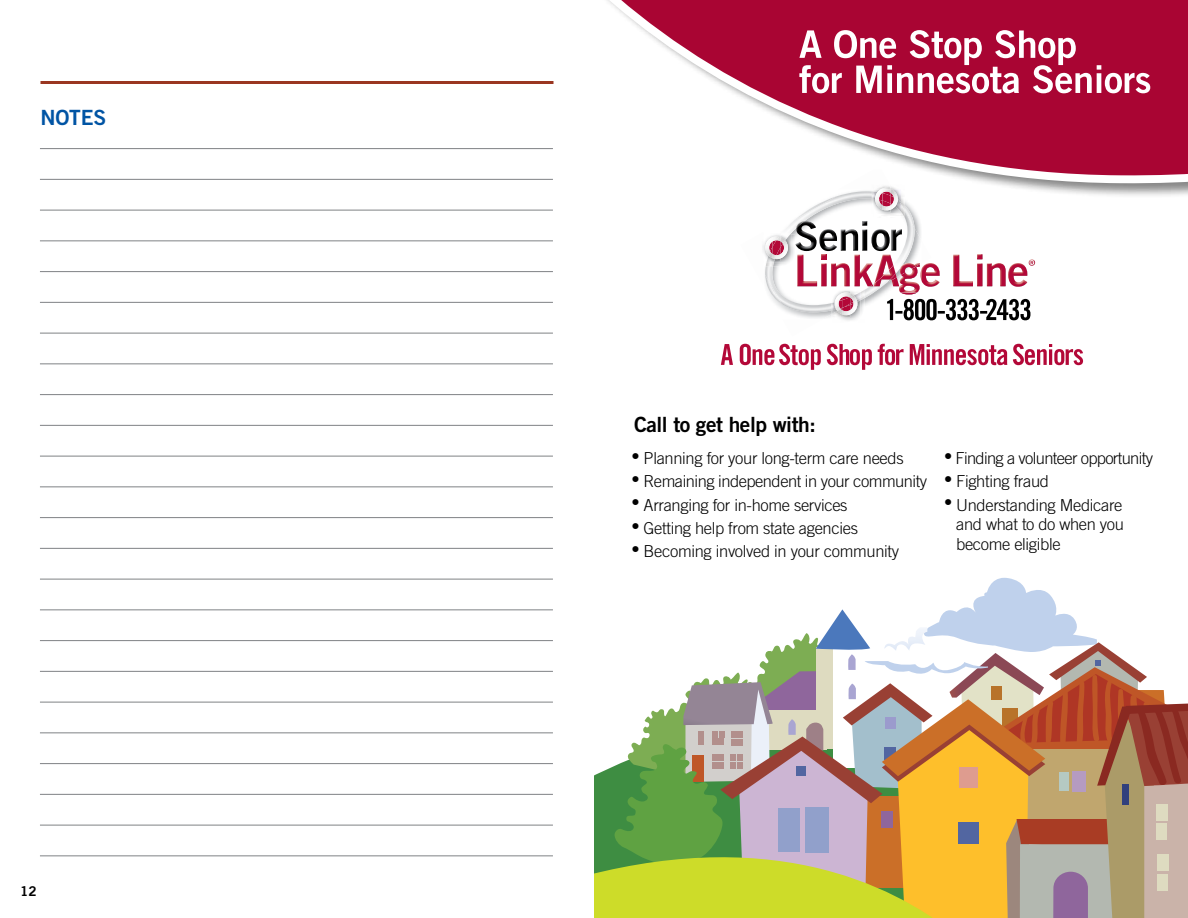
<style>
.page{position:relative;width:1188px;height:918px;background:#fff}
.page>*{position:absolute;margin:0;border:0;box-sizing:border-box;transform-origin:0 0}
.t1{font:21px "Trade Gothic Bold Two";letter-spacing:-.02em;color:#000}
.t2{font:21px "Trade Gothic Bold Two";letter-spacing:-.01em;color:#0054a4}
.t3{font:300 16.5px/19.5px "Trade Gothic";letter-spacing:-.02em;color:#000}
.t4{font:300 16.5px "Trade Gothic";letter-spacing:-.04em;color:#000}
.t5{font:13.5px "Trade Gothic Bold Two";color:#000}
</style>
<div class="page">
<hr style="left:40px;top:81px;width:514px;height:3px;background:#9a3621">
<div style="left:431px;top:0;width:757px;height:199px;background:#000;opacity:.47"></div>
<svg style="left:394px;top:0;width:794px;height:187px"></svg>
<svg style="left:799px;top:30px;width:351px;height:63px"></svg>
<svg style="left:594px;top:766px;width:20px;height:152px;background:#70a840"></svg>
<svg style="left:614px;top:578px;width:574px;height:340px"></svg>
<img style="left:740px;top:170px;width:191px;height:151px">
<img style="left:765px;top:191px;width:150px;height:121px">
<svg style="left:872px;top:185px;width:33px;height:33px"></svg>
<img style="left:833px;top:318px;width:31px;height:3px">
<img style="left:831px;top:289px;width:30px;height:1px">
<svg style="left:831px;top:290px;width:33px;height:28px"></svg>
<img style="left:819px;top:229px;width:18px;height:22px">
<img style="left:811px;top:221px;width:6px;height:30px">
<svg style="left:762px;top:221px;width:49px;height:45px"></svg>
<img style="left:867px;top:229px;width:35px;height:22px">
<img style="left:841px;top:221px;width:26px;height:30px">
<img style="left:901px;top:292px;width:16px;height:3px">
<img style="left:899px;top:275px;width:21px;height:17px">
<img style="left:909px;top:263px;width:11px;height:12px">
<img style="left:1008px;top:264px;width:19px;height:23px">
<img style="left:922px;top:263px;width:18px;height:24px">
<svg style="left:920px;top:268px;width:2px;height:13px"></svg>
<img style="left:977px;top:264px;width:29px;height:22px">
<img style="left:953px;top:255px;width:20px;height:31px">
<svg style="left:896px;top:263px;width:13px;height:23px"></svg>
<img style="left:874px;top:255px;width:23px;height:28px">
<img style="left:874px;top:265px;width:22px;height:21px">
<img style="left:854px;top:255px;width:19px;height:31px">
<svg style="left:870px;top:283px;width:5px;height:3px"></svg>
<img style="left:821px;top:263px;width:29px;height:23px">
<img style="left:797px;top:255px;width:20px;height:31px">
<svg style="left:1029px;top:259px;width:6px;height:7px"></svg>
<img style="left:977px;top:254px;width:56px;height:10px">
<svg style="left:821px;top:254px;width:6px;height:5px"></svg>
<svg style="left:887px;top:299px;width:143px;height:21px"></svg>
<svg style="left:721px;top:344px;width:362px;height:26px"></svg>
<hr style="left:40px;top:148px;width:513px;height:1px;background:#808285">
<hr style="left:40px;top:179px;width:513px;height:1px;background:#808285">
<hr style="left:40px;top:210px;width:513px;height:1px;background:#808285">
<hr style="left:40px;top:240px;width:513px;height:1px;background:#808285">
<hr style="left:40px;top:271px;width:513px;height:1px;background:#808285">
<hr style="left:40px;top:302px;width:513px;height:1px;background:#808285">
<hr style="left:40px;top:333px;width:513px;height:1px;background:#808285">
<hr style="left:40px;top:363px;width:513px;height:1px;background:#808285">
<hr style="left:40px;top:394px;width:513px;height:1px;background:#808285">
<hr style="left:40px;top:425px;width:513px;height:1px;background:#808285">
<hr style="left:40px;top:456px;width:513px;height:1px;background:#808285">
<hr style="left:40px;top:486px;width:513px;height:1px;background:#808285">
<hr style="left:40px;top:517px;width:513px;height:1px;background:#808285">
<hr style="left:40px;top:548px;width:513px;height:1px;background:#808285">
<hr style="left:40px;top:579px;width:513px;height:1px;background:#808285">
<hr style="left:40px;top:609px;width:513px;height:1px;background:#808285">
<hr style="left:40px;top:640px;width:513px;height:1px;background:#808285">
<hr style="left:40px;top:671px;width:513px;height:1px;background:#808285">
<hr style="left:40px;top:702px;width:513px;height:1px;background:#808285">
<hr style="left:40px;top:732px;width:513px;height:1px;background:#808285">
<hr style="left:40px;top:763px;width:513px;height:1px;background:#808285">
<hr style="left:40px;top:794px;width:513px;height:1px;background:#808285">
<hr style="left:40px;top:825px;width:513px;height:1px;background:#808285">
<hr style="left:40px;top:855px;width:513px;height:1px;background:#808285">
<p class="t2" style="left:41px;top:104px;width:67px">NOTES</p>
<p class="t5" style="left:20px;top:883px;width:18px">12</p>
<p class="t1" style="left:634px;top:411px;width:183px">Call to get help with:</p>
<p class="t3" style="left:631px;top:448px;width:274px">• Planning for your long-term care needs</p>
<p class="t4" style="left:944px;top:448px;width:211px">• Finding a volunteer opportunity</p>
<p class="t3" style="left:631px;top:471px;width:419px">• Remaining independent in your community • Fighting fraud</p>
<p class="t3" style="left:631px;top:495px;width:218px">• Arranging for in-home services</p>
<p class="t3" style="left:944px;top:495px;width:180px">• Understanding Medicare</p>
<p class="t3" style="left:631px;top:518px;width:228px">• Getting help from state agencies</p>
<p class="t3" style="left:956px;top:514px;width:169px">and what to do when you become eligible</p>
<p class="t3" style="left:631px;top:541px;width:269px">• Becoming involved in your community</p>
</div>
